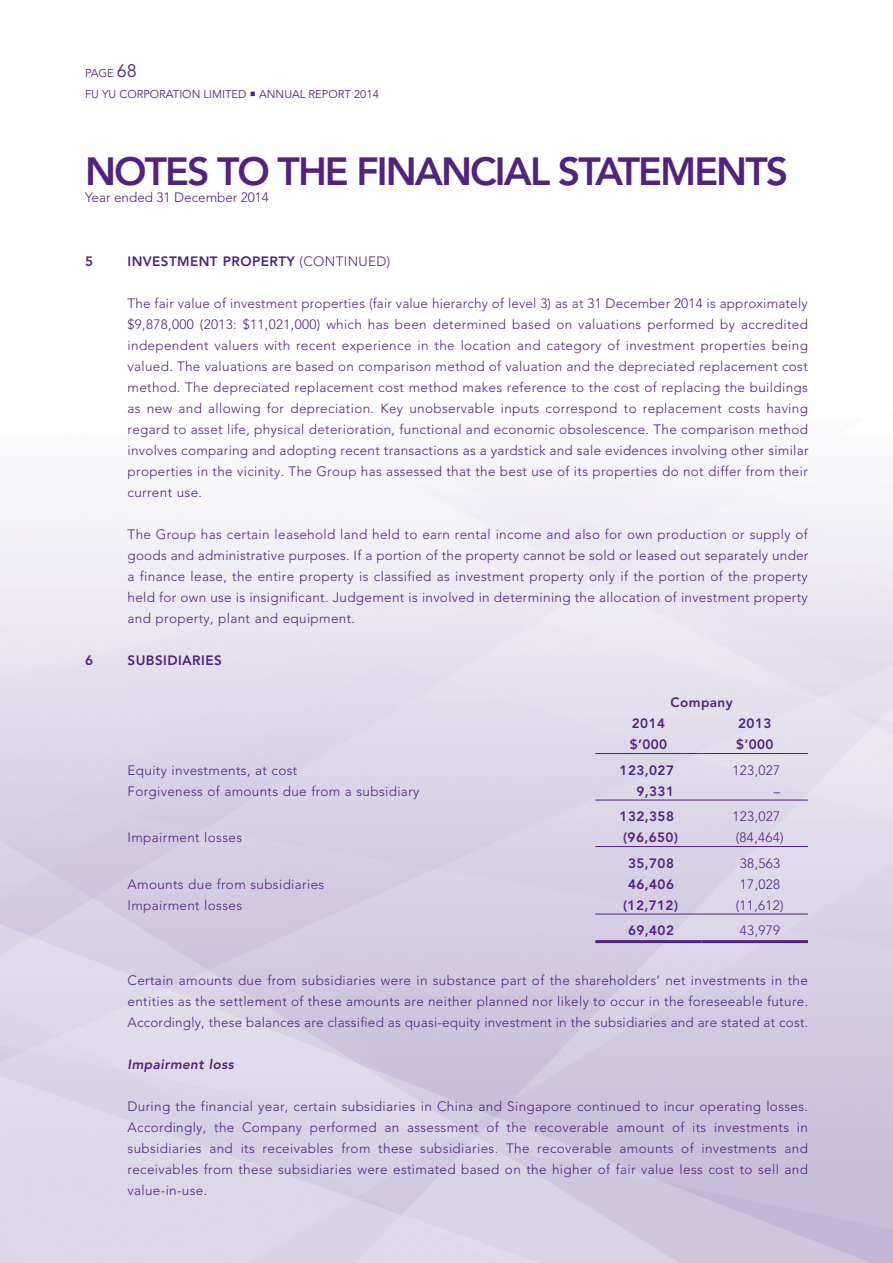
<style>
.page{position:relative;width:893px;height:1263px;background:#fff}
.page>*{position:absolute;margin:0;border:0;box-sizing:border-box;transform-origin:0 0}
.t1{font:800 39px "Avenir LT Std";letter-spacing:-.05em;color:#52227f}
._00_E_Body_Text{font:300 13.5px/21px "Avenir LT Std";letter-spacing:.025em;color:#52227f;text-align:justify}
._50_E_Table_Text{font:300 13.5px "Avenir LT Std";letter-spacing:.025em;color:#52227f}
._50_E_Table_Text-2{font:800 13.5px "Avenir LT Std";letter-spacing:.03em;color:#52227f}
._01_E_Heading_Body{font:800 13.5px "Avenir LT Std";letter-spacing:.03em;color:#52227f}
._00_E_Body_Text-2{font:300 13.5px "Avenir LT Std";color:#52227f}
._03_E_Bdit_Body{font:italic 800 13.5px "Avenir LT Std";letter-spacing:.03em;color:#52227f}
.t2{font:11.25px "Avenir LT Std";color:#52227f}
.s1{font-size:18px}
.s2{font-weight:300}
</style>
<div class="page">
<hr style="left:595px;top:753px;width:107px;height:1px;background:#52227f">
<hr style="left:702px;top:753px;width:106px;height:1px;background:#52227f">
<hr style="left:595px;top:800px;width:107px;height:1px;background:#52227f">
<hr style="left:702px;top:800px;width:106px;height:1px;background:#52227f">
<hr style="left:595px;top:846px;width:107px;height:1px;background:#52227f">
<hr style="left:702px;top:846px;width:106px;height:1px;background:#52227f">
<hr style="left:595px;top:914px;width:107px;height:1px;background:#52227f">
<hr style="left:702px;top:914px;width:106px;height:1px;background:#52227f">
<hr style="left:595px;top:940px;width:107px;height:3px;background:#52227f">
<hr style="left:702px;top:940px;width:106px;height:3px;background:#52227f">
<p class="t2" style="left:85px;top:67px;width:53px">PAGE <span class="s1">68</span></p>
<p class="t2" style="left:85px;top:88px;width:295px">FU YU CORPORATION LIMITED ○ ANNUAL REPORT 2014</p>
<h1 class="t1" style="left:85px;top:149px;width:705px">NOTES TO THE FINANCIAL STATEMENTS</h1>
<p class="_00_E_Body_Text-2" style="left:85px;top:189px;width:185px">Year ended 31 December 2014</p>
<p class="_01_E_Heading_Body" style="left:85px;top:254px;width:9px">5</p>
<p class="_01_E_Heading_Body" style="left:128px;top:254px;width:264px">INVESTMENT PROPERTY <span class="s2">(CONTINUED)</span></p>
<p class="_00_E_Body_Text" style="left:128px;top:293px;width:682px">The fair value of investment properties (fair value hierarchy of level 3) as at 31 December 2014 is approximately $9,878,000 (2013: $11,021,000) which has been determined based on valuations performed by accredited independent valuers with recent experience in the location and category of investment properties being valued. The valuations are based on comparison method of valuation and the depreciated replacement cost method. The depreciated replacement cost method makes reference to the cost of replacing the buildings as new and allowing for depreciation. Key unobservable inputs correspond to replacement costs having regard to asset life, physical deterioration, functional and economic obsolescence. The comparison method involves comparing and adopting recent transactions as a yardstick and sale evidences involving other similar properties in the vicinity. The Group has assessed that the best use of its properties do not differ from their current use.</p>
<p class="_00_E_Body_Text" style="left:128px;top:524px;width:682px">The Group has certain leasehold land held to earn rental income and also for own production or supply of goods and administrative purposes. If a portion of the property cannot be sold or leased out separately under a finance lease, the entire property is classified as investment property only if the portion of the property held for own use is insignificant. Judgement is involved in determining the allocation of investment property and property, plant and equipment.</p>
<p class="_01_E_Heading_Body" style="left:85px;top:653px;width:9px">6</p>
<p class="_01_E_Heading_Body" style="left:128px;top:653px;width:96px">SUBSIDIARIES</p>
<p class="_50_E_Table_Text-2" style="left:671px;top:695px;width:64px">Company</p>
<p class="_50_E_Table_Text-2" style="left:632px;top:716px;width:35px">2014</p>
<p class="_50_E_Table_Text-2" style="left:738px;top:716px;width:35px">2013</p>
<p class="_50_E_Table_Text-2" style="left:630px;top:737px;width:39px">$’000</p>
<p class="_50_E_Table_Text-2" style="left:736px;top:737px;width:39px">$’000</p>
<p class="_50_E_Table_Text" style="left:128px;top:762px;width:171px">Equity investments, at cost</p>
<p class="_50_E_Table_Text-2" style="left:620px;top:762px;width:56px">123,027</p>
<p class="_50_E_Table_Text" style="left:733px;top:762px;width:49px">123,027</p>
<p class="_50_E_Table_Text" style="left:128px;top:783px;width:293px">Forgiveness of amounts due from a subsidiary</p>
<p class="_50_E_Table_Text-2" style="left:636px;top:783px;width:39px">9,331</p>
<p class="_50_E_Table_Text" style="left:773px;top:783px;width:8px">–</p>
<p class="_50_E_Table_Text-2" style="left:620px;top:809px;width:56px">132,358</p>
<p class="_50_E_Table_Text" style="left:733px;top:809px;width:49px">123,027</p>
<p class="_50_E_Table_Text" style="left:128px;top:830px;width:116px">Impairment losses</p>
<p class="_50_E_Table_Text-2" style="left:623px;top:830px;width:56px">(96,650)</p>
<p class="_50_E_Table_Text" style="left:736px;top:830px;width:50px">(84,464)</p>
<p class="_50_E_Table_Text-2" style="left:628px;top:855px;width:47px">35,708</p>
<p class="_50_E_Table_Text" style="left:740px;top:855px;width:42px">38,563</p>
<p class="_50_E_Table_Text" style="left:128px;top:876px;width:198px">Amounts due from subsidiaries</p>
<p class="_50_E_Table_Text-2" style="left:628px;top:876px;width:47px">46,406</p>
<p class="_50_E_Table_Text" style="left:740px;top:876px;width:42px">17,028</p>
<p class="_50_E_Table_Text" style="left:128px;top:897px;width:116px">Impairment losses</p>
<p class="_50_E_Table_Text-2" style="left:623px;top:897px;width:56px">(12,712)</p>
<p class="_50_E_Table_Text" style="left:736px;top:897px;width:50px">(11,612)</p>
<p class="_50_E_Table_Text-2" style="left:628px;top:923px;width:47px">69,402</p>
<p class="_50_E_Table_Text" style="left:740px;top:923px;width:42px">43,979</p>
<p class="_00_E_Body_Text" style="left:128px;top:970px;width:682px">Certain amounts due from subsidiaries were in substance part of the shareholders’ net investments in the entities as the settlement of these amounts are neither planned nor likely to occur in the foreseeable future.<br>Accordingly, these balances are classified as quasi-equity investment in the subsidiaries and are stated at cost.</p>
<p class="_03_E_Bdit_Body" style="left:128px;top:1056px;width:108px">Impairment loss</p>
<p class="_00_E_Body_Text" style="left:128px;top:1096px;width:682px">During the financial year, certain subsidiaries in China and Singapore continued to incur operating losses.<br>Accordingly, the Company performed an assessment of the recoverable amount of its investments in subsidiaries and its receivables from these subsidiaries. The recoverable amounts of investments and receivables from these subsidiaries were estimated based on the higher of fair value less cost to sell and value-in-use.</p>
</div>
